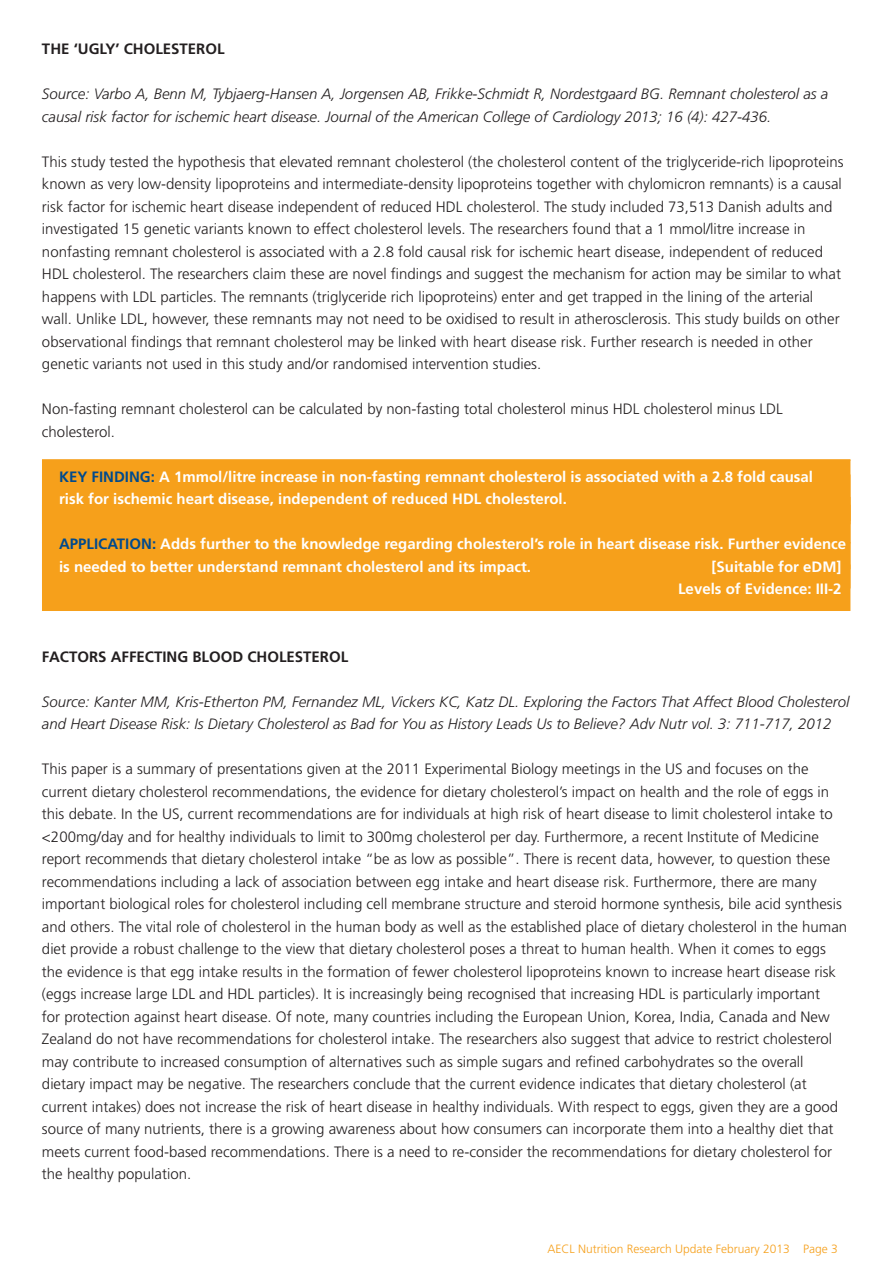
<style>
.page{position:relative;width:893px;height:1263px;background:#fff}
.page>*{position:absolute;margin:0;border:0;box-sizing:border-box;transform-origin:0 0}
.t1{font:300 15px/22.5px "Frutiger";color:#231f20}
.t2{font:italic 300 15px/22.5px "Frutiger";color:#231f20}
.t3{font:700 15px/22.5px "Frutiger";color:#fff}
.t4{font:700 15px "Frutiger";color:#231f20}
.t5{font:300 12px "Frutiger";color:#f6a01b}
.s1{color:#004a8d}
</style>
<div class="page">
<hr style="left:42px;top:459px;width:808px;height:2px;background:#f6a01b">
<div style="left:42px;top:460px;width:808px;height:64px;background:#f6a01b"></div>
<div style="left:42px;top:497px;width:808px;height:46px;background:#f6a01b"></div>
<div style="left:42px;top:542px;width:808px;height:46px;background:#f6a01b"></div>
<div style="left:42px;top:564px;width:808px;height:47px;background:#f6a01b"></div>
<p class="t4" style="left:42px;top:40px;width:184px">THE ‘UGLY’ CHOLESTEROL</p>
<p class="t2" style="left:42px;top:83px;width:788px">Source: Varbo A, Benn M, Tybjaerg-Hansen A, Jorgensen AB, Frikke-Schmidt R, Nordestgaard BG. Remnant cholesterol as a causal risk factor for ischemic heart disease. Journal of the American College of Cardiology 2013; 16 (4): 427-436.</p>
<p class="t1" style="left:42px;top:150px;width:803px">This study tested the hypothesis that elevated remnant cholesterol (the cholesterol content of the triglyceride-rich lipoproteins known as very low-density lipoproteins and intermediate-density lipoproteins together with chylomicron remnants) is a causal risk factor for ischemic heart disease independent of reduced HDL cholesterol. The study included 73,513 Danish adults and investigated 15 genetic variants known to effect cholesterol levels. The researchers found that a 1 mmol/litre increase in nonfasting remnant cholesterol is associated with a 2.8 fold causal risk for ischemic heart disease, independent of reduced HDL cholesterol. The researchers claim these are novel findings and suggest the mechanism for action may be similar to what happens with LDL particles. The remnants (triglyceride rich lipoproteins) enter and get trapped in the lining of the arterial wall. Unlike LDL, however, these remnants may not need to be oxidised to result in atherosclerosis. This study builds on other observational findings that remnant cholesterol may be linked with heart disease risk. Further research is needed in other genetic variants not used in this study and/or randomised intervention studies.</p>
<p class="t1" style="left:42px;top:398px;width:742px">Non-fasting remnant cholesterol can be calculated by non-fasting total cholesterol minus HDL cholesterol minus LDL cholesterol.</p>
<p class="t3" style="left:59px;top:465px;width:756px"><span class="s1">KEY FINDING:</span> A 1mmol/litre increase in non-fasting remnant cholesterol is associated with a 2.8 fold causal risk for ischemic heart disease, independent of reduced HDL cholesterol.</p>
<p class="t3" style="left:59px;top:533px;width:789px"><span class="s1">APPLICATION:</span> Adds further to the knowledge regarding cholesterol’s role in heart disease risk. Further evidence is needed to better understand remnant cholesterol and its impact.</p>
<p class="t3" style="left:711px;top:555px;width:132px">[Suitable for eDM]</p>
<p class="t3" style="left:678px;top:578px;width:165px">Levels of Evidence: III-2</p>
<p class="t4" style="left:42px;top:648px;width:308px">FACTORS AFFECTING BLOOD CHOLESTEROL</p>
<p class="t2" style="left:42px;top:690px;width:809px">Source: Kanter MM, Kris-Etherton PM, Fernandez ML, Vickers KC, Katz DL. Exploring the Factors That Affect Blood Cholesterol and Heart Disease Risk: Is Dietary Cholesterol as Bad for You as History Leads Us to Believe? Adv Nutr vol. 3: 711-717, 2012</p>
<p class="t1" style="left:42px;top:758px;width:807px">This paper is a summary of presentations given at the 2011 Experimental Biology meetings in the US and focuses on the current dietary cholesterol recommendations, the evidence for dietary cholesterol’s impact on health and the role of eggs in this debate. In the US, current recommendations are for individuals at high risk of heart disease to limit cholesterol intake to &lt;200mg/day and for healthy individuals to limit to 300mg cholesterol per day. Furthermore, a recent Institute of Medicine report recommends that dietary cholesterol intake “be as low as possible”. There is recent data, however, to question these recommendations including a lack of association between egg intake and heart disease risk. Furthermore, there are many important biological roles for cholesterol including cell membrane structure and steroid hormone synthesis, bile acid synthesis and others. The vital role of cholesterol in the human body as well as the established place of dietary cholesterol in the human diet provide a robust challenge to the view that dietary cholesterol poses a threat to human health. When it comes to eggs the evidence is that egg intake results in the formation of fewer cholesterol lipoproteins known to increase heart disease risk (eggs increase large LDL and HDL particles). It is increasingly being recognised that increasing HDL is particularly important<br>for protection against heart disease. Of note, many countries including the European Union, Korea, India, Canada and New Zealand do not have recommendations for cholesterol intake. The researchers also suggest that advice to restrict cholesterol may contribute to increased consumption of alternatives such as simple sugars and refined carbohydrates so the overall dietary impact may be negative. The researchers conclude that the current evidence indicates that dietary cholesterol (at current intakes) does not increase the risk of heart disease in healthy individuals. With respect to eggs, given they are a good source of many nutrients, there is a growing awareness about how consumers can incorporate them into a healthy diet that meets current food-based recommendations. There is a need to re-consider the recommendations for dietary cholesterol for the healthy population.</p>
<p class="t5" style="left:547px;top:1242px;width:292px">AECL Nutrition Research Update February 2013 Page 3</p>
</div>
